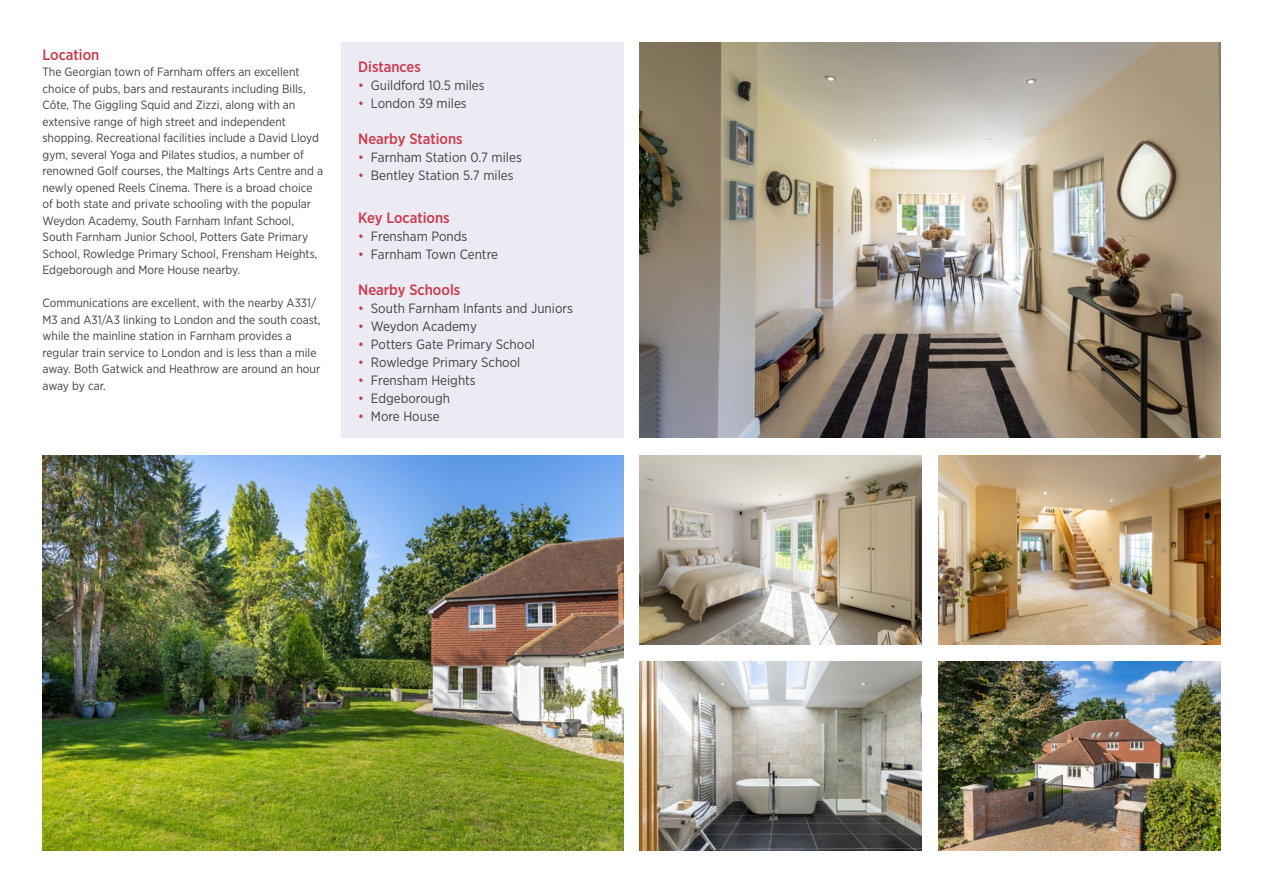
<style>
.page{position:relative;width:1263px;height:893px;background:#fff}
.page>*{position:absolute;margin:0;border:0;box-sizing:border-box;transform-origin:0 0}
.t1{font:500 15px "Gotham Narrow";color:#cd364a}
.t2{font:13.5px "Gotham Narrow";color:#414042}
.t3{font:12px/16.5px "Gotham Narrow";color:#414042}
.s1{color:#cd364a}
</style>
<div class="page">
<img style="left:43px;top:455px;width:580px;height:395px">
<div style="left:341px;top:43px;width:282px;height:395px;background:#ecebf3"></div>
<img style="left:640px;top:43px;width:580px;height:395px">
<img style="left:640px;top:455px;width:282px;height:190px">
<img style="left:640px;top:662px;width:282px;height:188px">
<img style="left:938px;top:455px;width:282px;height:190px">
<img style="left:938px;top:662px;width:282px;height:188px">
<p class="t1" style="left:43px;top:45px;width:58px">Location</p>
<p class="t3" style="left:43px;top:64px;width:282px">The Georgian town of Farnham offers an excellent choice of pubs, bars and restaurants including Bills, Côte, The Giggling Squid and Zizzi, along with an extensive range of high street and independent shopping. Recreational facilities include a David Lloyd gym, several Yoga and Pilates studios, a number of renowned Golf courses, the Maltings Arts Centre and a newly opened Reels Cinema. There is a broad choice of both state and private schooling with the popular Weydon Academy, South Farnham Infant School, South Farnham Junior School, Potters Gate Primary School, Rowledge Primary School, Frensham Heights, Edgeborough and More House nearby.</p>
<p class="t3" style="left:43px;top:295px;width:280px">Communications are excellent, with the nearby A331/ M3 and A31/A3 linking to London and the south coast, while the mainline station in Farnham provides a regular train service to London and is less than a mile away. Both Gatwick and Heathrow are around an hour away by car.</p>
<p class="t1" style="left:358px;top:57px;width:64px">Distances</p>
<p class="t2" style="left:358px;top:76px;width:128px"><span class="s1">•</span> Guildford 10.5 miles</p>
<p class="t2" style="left:358px;top:94px;width:110px"><span class="s1">•</span> London 39 miles</p>
<p class="t1" style="left:358px;top:129px;width:106px">Nearby Stations</p>
<p class="t2" style="left:358px;top:148px;width:165px"><span class="s1">•</span> Farnham Station 0.7 miles</p>
<p class="t2" style="left:358px;top:166px;width:157px"><span class="s1">•</span> Bentley Station 5.7 miles</p>
<p class="t1" style="left:358px;top:208px;width:93px">Key Locations</p>
<p class="t2" style="left:358px;top:227px;width:111px"><span class="s1">•</span> Frensham Ponds</p>
<p class="t2" style="left:358px;top:245px;width:141px"><span class="s1">•</span> Farnham Town Centre</p>
<p class="t1" style="left:358px;top:280px;width:104px">Nearby Schools</p>
<p class="t2" style="left:358px;top:299px;width:216px"><span class="s1">•</span> South Farnham Infants and Juniors</p>
<p class="t2" style="left:358px;top:317px;width:120px"><span class="s1">•</span> Weydon Academy</p>
<p class="t2" style="left:358px;top:335px;width:178px"><span class="s1">•</span> Potters Gate Primary School</p>
<p class="t2" style="left:358px;top:353px;width:164px"><span class="s1">•</span> Rowledge Primary School</p>
<p class="t2" style="left:358px;top:371px;width:119px"><span class="s1">•</span> Frensham Heights</p>
<p class="t2" style="left:358px;top:389px;width:93px"><span class="s1">•</span> Edgeborough</p>
<p class="t2" style="left:358px;top:407px;width:83px"><span class="s1">•</span> More House</p>
</div>
